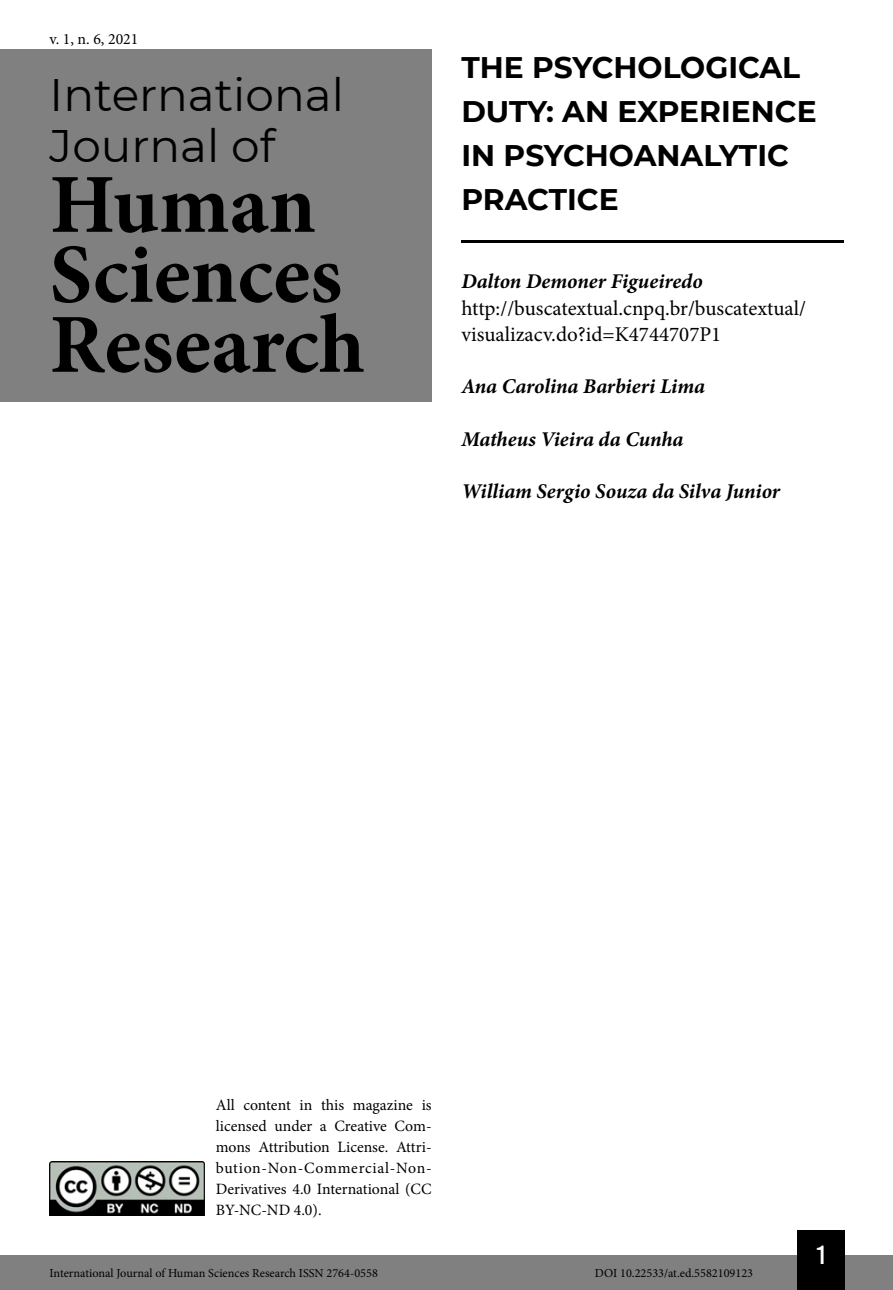
<style>
.page{position:relative;width:893px;height:1290px;background:#fff}
.page>*{position:absolute;margin:0;border:0;box-sizing:border-box;transform-origin:0 0}
.t1{font:700 84px/70px "Minion Pro";color:#000}
.t2{font:45.5px/50.8px "Montserrat";color:#000}
.Título_Artigo{font:700 29.75px/43.8px "Montserrat";color:#000}
.t3{font:26.25px "Bebas Kai";color:#fff}
.Autor{font:italic 700 21px "Minion Pro";letter-spacing:-.005em;color:#000}
.Infos_autor{font:21px/26.2px "Minion Pro";color:#000}
.t4{font:15.75px/21px "Minion Pro";color:#000;text-align:justify}
.t5{font:12.25px "Minion Pro";color:#000}
</style>
<div class="page">
<div style="left:0;top:1255px;width:893px;height:35px;background:#808080"></div>
<div style="left:797px;top:1230px;width:48px;height:60px;background:#000"></div>
<img style="left:50px;top:1161px;width:154px;height:54px">
<div style="left:0;top:50px;width:432px;height:352px;background:#808080"></div>
<hr style="left:461px;top:241px;width:382px;height:2px;background:#000">
<p class="t4" style="left:50px;top:28px;width:90px">v. 1, n. 6, 2021</p>
<h2 class="t2" style="left:50px;top:68px;width:296px">International<br>Journal of</h2>
<h1 class="t1" style="left:50px;top:169px;width:317px">Human<br>Sciences<br>Research</h1>
<p class="Título_Artigo" style="left:461px;top:44px;width:357px">THE PSYCHOLOGICAL<br>DUTY: AN EXPERIENCE<br>IN PSYCHOANALYTIC<br>PRACTICE</p>
<p class="Autor" style="left:461px;top:267px;width:243px">Dalton Demoner Figueiredo</p>
<p class="Infos_autor" style="left:461px;top:295px;width:346px">http://buscatextual.cnpq.br/buscatextual/ visualizacv.do?id=K4744707P1</p>
<p class="Autor" style="left:461px;top:372px;width:245px">Ana Carolina Barbieri Lima</p>
<p class="Autor" style="left:461px;top:424px;width:223px">Matheus Vieira da Cunha</p>
<p class="Autor" style="left:461px;top:477px;width:320px">William Sergio Souza da Silva Junior</p>
<p class="t4" style="left:216px;top:1095px;width:217px">All content in this magazine is licensed under a Creative Com&shy;mons Attribution License. Attri&shy;bution-Non-Commercial-Non-Derivatives 4.0 International (CC BY-NC-ND 4.0).</p>
<h3 class="t3" style="left:817px;top:1241px;width:10px">1</h3>
<p class="t5" style="left:50px;top:1265px;width:330px">International Journal of Human Sciences Research ISSN 2764-0558</p>
<p class="t5" style="left:595px;top:1265px;width:160px">DOI 10.22533/at.ed.5582109123</p>
</div>
